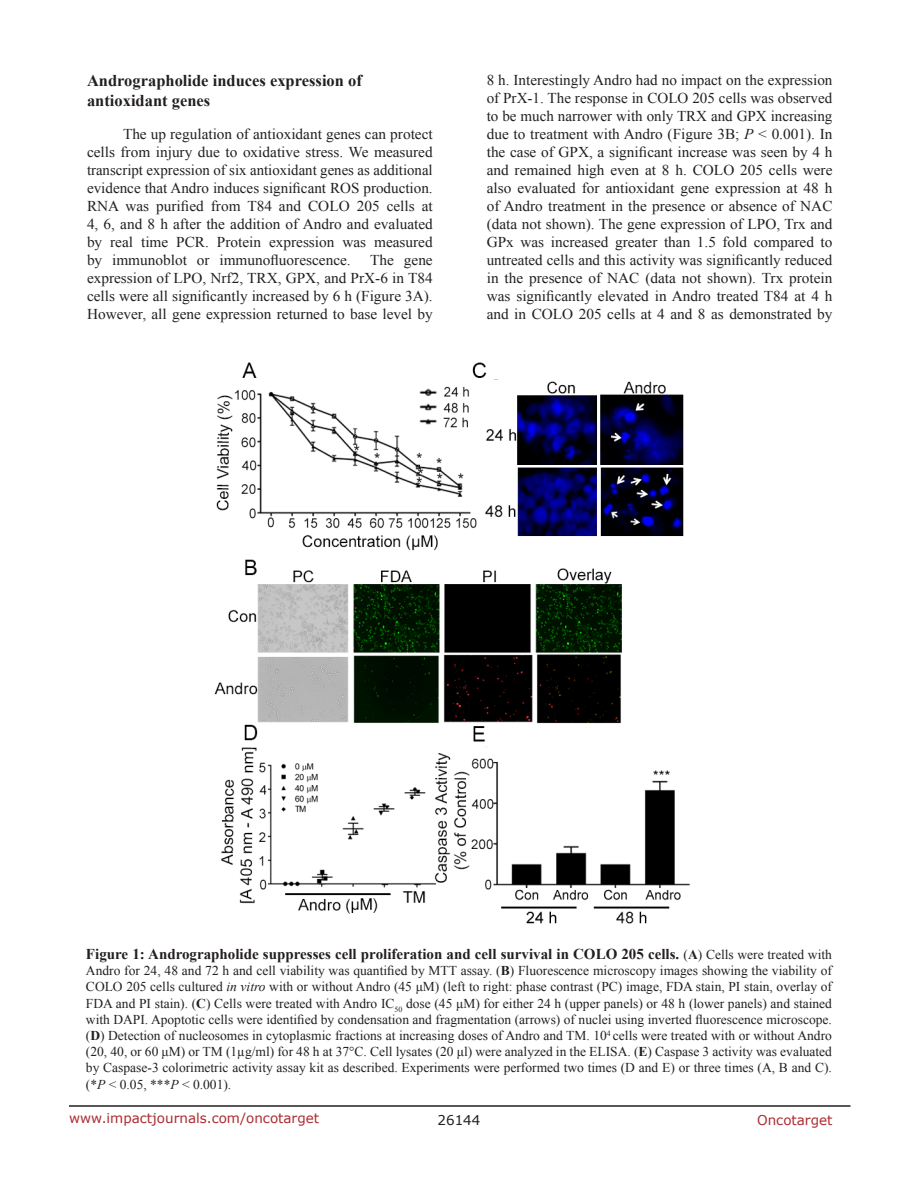
<style>
.page{position:relative;width:918px;height:1188px;background:#fff}
.page>*{position:absolute;margin:0;border:0;box-sizing:border-box;transform-origin:0 0}
.SubHeading_middle{font:700 16.5px/19.8px "Times New Roman";color:#231f20}
.BodyText{font:15px/18px "Times New Roman";color:#231f20;text-align:justify}
.FigureText{font:700 15px "Times New Roman";color:#231f20}
.FigureText-2{font:13.5px/16.2px "Times New Roman";color:#231f20;text-align:justify}
.t1{font:13.5px "Verdana";color:#ac2b31}
.t2{font:13.5px "Verdana";color:#231f20}
.s1{font-style:italic}
.s2{font-weight:400;font-size:13.5px}
.s3{font-size:13.5px}
.s4{font-weight:700}
</style>
<div class="page">
<hr style="left:69px;top:1105px;width:781px;height:2px;background:#231f20">
<img style="left:214px;top:362px;width:476px;height:562px">
<p class="SubHeading_middle" style="left:87px;top:70px;width:276px">Andrographolide induces expression of antioxidant genes</p>
<p class="BodyText" style="left:87px;top:125px;width:347px;text-indent:36px">The up regulation of antioxidant genes can protect cells from injury due to oxidative stress. We measured transcript expression of six antioxidant genes as additional evidence that Andro induces significant ROS production.<br>RNA was purified from T84 and COLO 205 cells at 4, 6, and 8 h after the addition of Andro and evaluated by real time PCR. Protein expression was measured by immunoblot or immunofluorescence.</p>
<p class="BodyText" style="left:87px;top:251px;width:347px;text-indent:283px">The gene expression of LPO, Nrf2, TRX, GPX, and PrX-6 in T84 cells were all significantly increased by 6 h (Figure 3A).<br>However, all gene expression returned to base level by</p>
<p class="BodyText" style="left:487px;top:71px;width:347px">8 h. Interestingly Andro had no impact on the expression of PrX-1. The response in COLO 205 cells was observed to be much narrower with only TRX and GPX increasing due to treatment with Andro (Figure 3B; <span class="s1">P</span> &lt; 0.001). In the case of GPX, a significant increase was seen by 4 h and remained high even at 8 h. COLO 205 cells were also evaluated for antioxidant gene expression at 48 h of Andro treatment in the presence or absence of NAC (data not shown). The gene expression of LPO, Trx and GPx was increased greater than 1.5 fold compared to untreated cells and this activity was significantly reduced in the presence of NAC (data not shown). Trx protein was significantly elevated in Andro treated T84 at 4 h and in COLO 205 cells at 4 and 8 as demonstrated by</p>
<p class="FigureText" style="left:86px;top:944px;width:748px">Figure 1: Andrographolide suppresses cell proliferation and cell survival in COLO 205 cells. <span class="s2">(</span><span class="s3">A</span><span class="s2">) Cells were treated with</span></p>
<p class="FigureText-2" style="left:86px;top:962px;width:748px">Andro for 24, 48 and 72 h and cell viability was quantified by MTT assay. (<span class="s4">B</span>) Fluorescence microscopy images showing the viability of COLO 205 cells cultured <span class="s1">in vitro</span> with or without Andro (45 μM) (left to right: phase contrast (PC) image, FDA stain, PI stain, overlay of FDA and PI stain). (<span class="s4">C</span>) Cells were treated with Andro IC<sub>50</sub> dose (45 μM) for either 24 h (upper panels) or 48 h (lower panels) and stained with DAPI. Apoptotic cells were identified by condensation and fragmentation (arrows) of nuclei using inverted fluorescence microscope. (<span class="s4">D</span>) Detection of nucleosomes in cytoplasmic fractions at increasing doses of Andro and TM. 10<sup>4</sup> cells were treated with or without Andro (20, 40, or 60 μM) or TM (1µg/ml) for 48 h at 37°C. Cell lysates (20 μl) were analyzed in the ELISA. (<span class="s4">E</span>) Caspase 3 activity was evaluated by Caspase-3 colorimetric activity assay kit as described. Experiments were performed two times (D and E) or three times (A, B and C). (*<span class="s1">P</span> &lt; 0.05, ***<span class="s1">P</span> &lt; 0.001).</p>
<p class="t1" style="left:69px;top:1109px;width:252px">www.impactjournals.com/oncotarget</p>
<p class="t2" style="left:438px;top:1111px;width:44px">26144</p>
<p class="t1" style="left:757px;top:1111px;width:77px">Oncotarget</p>
</div>
